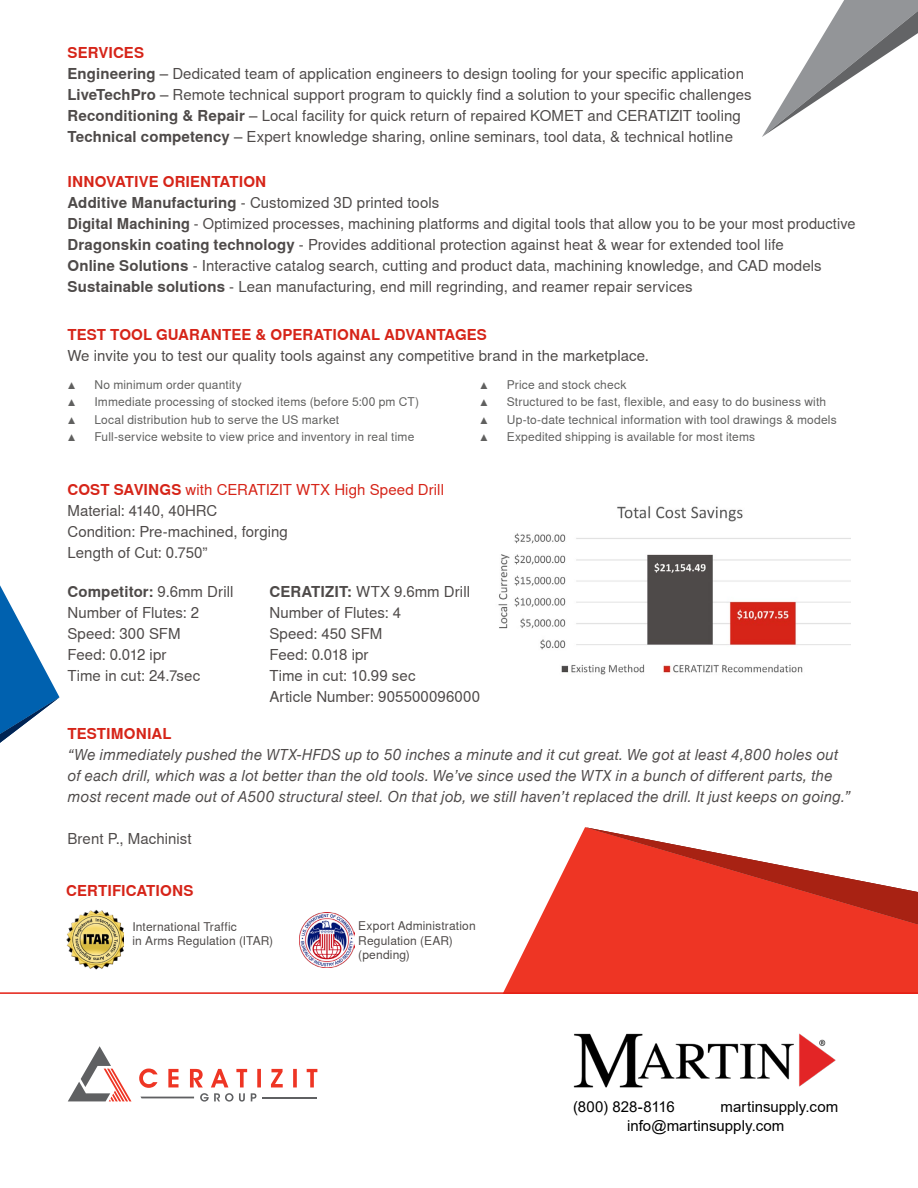
<style>
.page{position:relative;width:918px;height:1188px;background:#fff}
.page>*{position:absolute;margin:0;border:0;box-sizing:border-box;transform-origin:0 0}
.t1{font:15px/21px "Nimbus Sans WNT Global";letter-spacing:.005em;color:#4e4a49}
.t2{font:italic 15px/21px "Nimbus Sans WNT Global";letter-spacing:.005em;color:#4e4a49}
.t3{font:700 15px "Nimbus Sans WNT Global";letter-spacing:.005em;color:#d62418}
.t4{font:15px/19.5px "Arial";color:#000}
.t5{font:12px "Nimbus Sans WNT Global";letter-spacing:.015em;color:#60605f}
.t6{font:12px/14.4px "Nimbus Sans WNT Global";letter-spacing:.015em;color:#4e4a49}
.s1{font-weight:700;color:#d62418}
.s2{font-weight:700}
.s3{color:#d62418}
</style>
<div class="page">
<svg style="left:503px;top:827px;width:415px;height:165px;fill:#ee3524"></svg>
<svg style="left:585px;top:827px;width:333px;height:97px"></svg>
<img style="left:498px;top:506px;width:352px;height:169px">
<img style="left:300px;top:913px;width:54px;height:54px">
<img style="left:66px;top:910px;width:58px;height:60px">
<svg style="left:68px;top:1046px;width:64px;height:55px"></svg>
<svg style="left:139px;top:1069px;width:178px;height:33px"></svg>
<svg style="left:0;top:585px;width:60px;height:158px"></svg>
<svg style="left:762px;top:0;width:156px;height:137px"></svg>
<hr style="left:0;top:992px;width:918px;height:2px;background:#e41e13">
<img style="left:573px;top:1033px;width:263px;height:54px">
<p class="t1" style="left:68px;top:43px;width:686px"><span class="s1">SERVICES<br></span><span class="s2">Engineering</span> – Dedicated team of application engineers to design tooling for your specific application <span class="s2">LiveTechPro</span> – Remote technical support program to quickly find a solution to your specific challenges <span class="s2">Reconditioning &amp; Repair</span> – Local facility for quick return of repaired KOMET and CERATIZIT tooling <span class="s2">Technical competency</span> – Expert knowledge sharing, online seminars, tool data, &amp; technical hotline</p>
<p class="t1" style="left:68px;top:172px;width:790px"><span class="s1">INNOVATIVE ORIENTATION<br></span><span class="s2">Additive Manufacturing</span> - Customized 3D printed tools<br><span class="s2">Digital Machining</span> - Optimized processes, machining platforms and digital tools that allow you to be your most productive <span class="s2">Dragonskin coating technology</span> - Provides additional protection against heat &amp; wear for extended tool life<br><span class="s2">Online Solutions</span> - Interactive catalog search, cutting and product data, machining knowledge, and CAD models <span class="s2">Sustainable solutions</span> - Lean manufacturing, end mill regrinding, and reamer repair services</p>
<p class="t3" style="left:68px;top:326px;width:421px">TEST TOOL GUARANTEE &amp; OPERATIONAL ADVANTAGES</p>
<p class="t1" style="left:68px;top:345px;width:583px">We invite you to test our quality tools against any competitive brand in the marketplace.</p>
<p class="t5" style="left:68px;top:378px;width:176px">▲ No minimum order quantity</p>
<p class="t5" style="left:68px;top:395px;width:353px">▲ Immediate processing of stocked items (before 5:00 pm CT)</p>
<p class="t5" style="left:68px;top:413px;width:273px">▲ Local distribution hub to serve the US market</p>
<p class="t5" style="left:68px;top:430px;width:348px">▲ Full-service website to view price and inventory in real time</p>
<p class="t5" style="left:480px;top:378px;width:148px">▲ Price and stock check</p>
<p class="t5" style="left:480px;top:395px;width:348px">▲ Structured to be fast, flexible, and easy to do business with</p>
<p class="t5" style="left:480px;top:413px;width:358px">▲ Up-to-date technical information with tool drawings &amp; models</p>
<p class="t5" style="left:480px;top:430px;width:277px">▲ Expedited shipping is available for most items</p>
<p class="t1" style="left:68px;top:480px;width:378px"><span class="s1">COST SAVINGS</span> <span class="s3">with CERATIZIT WTX High Speed Drill<br></span>Material: 4140, 40HRC<br>Condition: Pre-machined, forging<br>Length of Cut: 0.750”</p>
<p class="t1" style="left:68px;top:582px;width:167px"><span class="s2">Competitor:</span> 9.6mm Drill<br>Number of Flutes: 2<br>Speed: 300 SFM<br>Feed: 0.012 ipr<br>Time in cut: 24.7sec</p>
<p class="t1" style="left:269px;top:581px;width:212px"><span class="s2">CERATIZIT:</span> WTX 9.6mm Drill<br>Number of Flutes: 4<br>Speed: 450 SFM<br>Feed: 0.018 ipr<br>Time in cut: 10.99 sec<br>Article Number: 905500096000</p>
<p class="t3" style="left:68px;top:726px;width:105px">TESTIMONIAL</p>
<p class="t2" style="left:68px;top:745px;width:785px">“We immediately pushed the WTX-HFDS up to 50 inches a minute and it cut great. We got at least 4,800 holes out of each drill, which was a lot better than the old tools. We’ve since used the WTX in a bunch of different parts, the most recent made out of A500 structural steel. On that job, we still haven’t replaced the drill. It just keeps on going.”</p>
<p class="t1" style="left:68px;top:829px;width:126px">Brent P., Machinist</p>
<p class="t3" style="left:66px;top:883px;width:129px">CERTIFICATIONS</p>
<p class="t6" style="left:132px;top:919px;width:142px">International Traffic<br>in Arms Regulation (ITAR)</p>
<p class="t6" style="left:358px;top:919px;width:119px">Export Administration<br>Regulation (EAR) (pending)</p>
<p class="t4" style="left:573px;top:1097px;width:103px">(800) 828-8116</p>
<p class="t4" style="left:627px;top:1097px;width:213px;text-indent:93px">martinsupply.com info@martinsupply.com</p>
</div>
